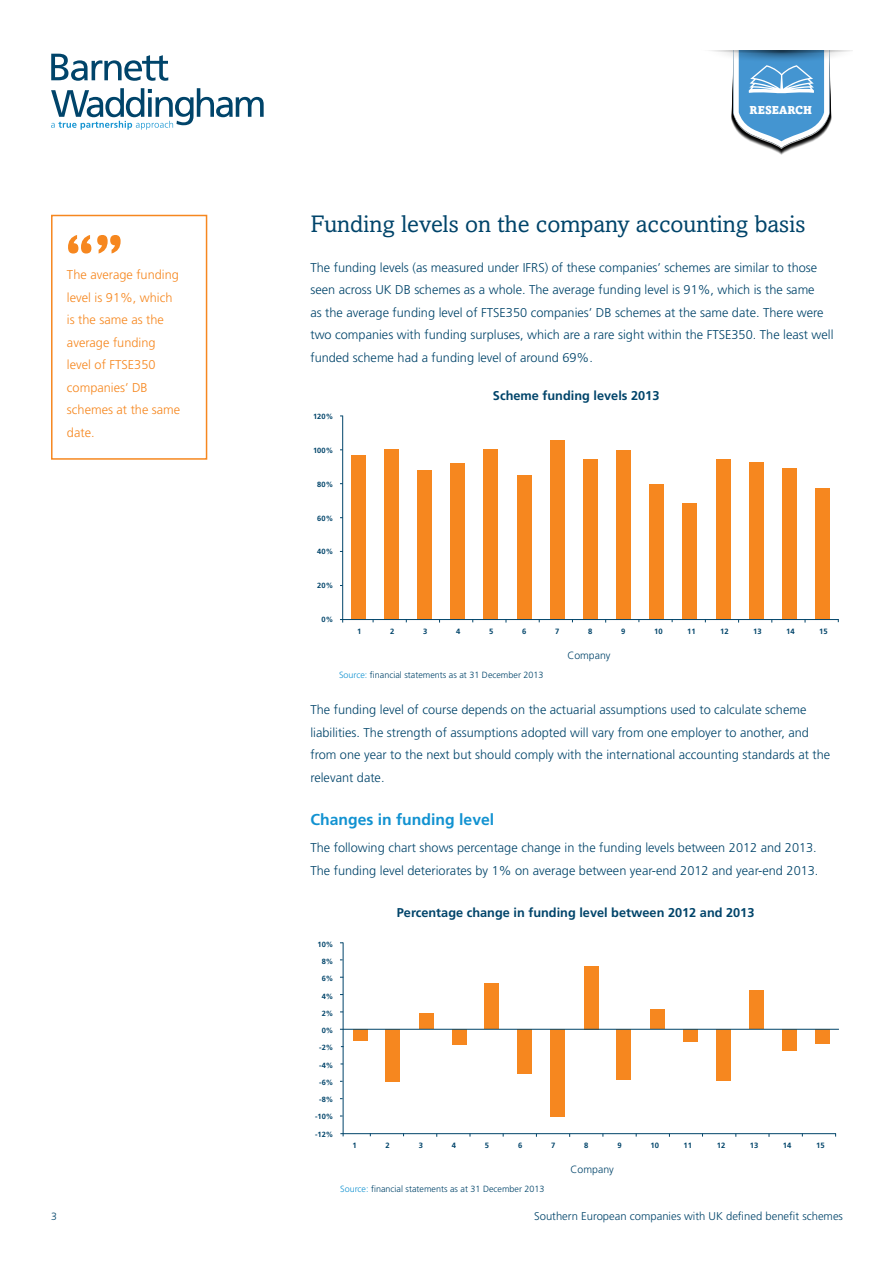
<style>
.page{position:relative;width:893px;height:1263px;background:#fff}
.page>*{position:absolute;margin:0;border:0;box-sizing:border-box;transform-origin:0 0}
.t1{font:24px "Amasis MT Std";color:#00446a}
.t2{font:700 15.75px "Frutiger LT Std";color:#1192d1}
.t3{font:300 12.75px/22.5px "Frutiger LT Std";color:#00446a}
.t4{font:300 12.75px/22.5px "Frutiger LT Std";color:#f6871f}
.t5{font:700 12.75px "Frutiger LT Std";color:#00446a}
.t6{font:900 11.4px "Amasis MT Pro";color:#fff}
.t7{font:300 11.25px "Frutiger LT Std";color:#00446a}
.t8{font:300 10.5px "Frutiger LT Std";color:#00446a}
.t9{font:300 9px "Frutiger LT Std";color:#00446a}
.t10{font:700 7.65px "Frutiger LT Std";color:#00446a}
.t11{font:700 7.5px "Frutiger LT Std";color:#00446a}
.s1{color:#1192d1}
</style>
<div class="page">
<svg style="left:51px;top:54px;width:117px;height:27px"></svg>
<svg style="left:51px;top:88px;width:213px;height:42px"></svg>
<svg style="left:711px;top:50px;width:142px;height:105px"></svg>
<div style="left:815px;top:488px;width:15px;height:132px;background:#f6871f"></div>
<div style="left:782px;top:468px;width:15px;height:152px;background:#f6871f"></div>
<div style="left:749px;top:463px;width:15px;height:156px;background:#f6871f"></div>
<div style="left:716px;top:459px;width:14px;height:161px;background:#f6871f"></div>
<div style="left:682px;top:503px;width:15px;height:117px;background:#f6871f"></div>
<div style="left:649px;top:484px;width:15px;height:136px;background:#f6871f"></div>
<div style="left:616px;top:450px;width:15px;height:170px;background:#f6871f"></div>
<div style="left:583px;top:459px;width:15px;height:161px;background:#f6871f"></div>
<div style="left:550px;top:440px;width:15px;height:180px;background:#f6871f"></div>
<div style="left:517px;top:475px;width:14px;height:145px;background:#f6871f"></div>
<div style="left:483px;top:449px;width:15px;height:171px;background:#f6871f"></div>
<div style="left:450px;top:463px;width:15px;height:157px;background:#f6871f"></div>
<div style="left:417px;top:470px;width:15px;height:150px;background:#f6871f"></div>
<div style="left:384px;top:449px;width:15px;height:171px;background:#f6871f"></div>
<div style="left:351px;top:455px;width:15px;height:165px;background:#f6871f"></div>
<hr style="left:340px;top:619px;width:499px;height:1px;background:#00446a">
<hr style="left:342px;top:416px;width:1px;height:206px;background:#00446a">
<div style="left:51px;top:215px;width:156px;height:245px;border:2px solid #f6871f"></div>
<svg style="left:68px;top:235px;width:53px;height:18px"></svg>
<hr style="left:343px;top:942px;width:1px;height:194px;background:#00446a">
<hr style="left:340px;top:1133px;width:496px;height:1px;background:#00446a">
<div style="left:353px;top:1029px;width:15px;height:11px;background:#f6871f"></div>
<div style="left:385px;top:1029px;width:15px;height:52px;background:#f6871f"></div>
<div style="left:419px;top:1014px;width:15px;height:15px;background:#f6871f"></div>
<div style="left:452px;top:1029px;width:15px;height:15px;background:#f6871f"></div>
<div style="left:484px;top:983px;width:15px;height:46px;background:#f6871f"></div>
<div style="left:517px;top:1029px;width:15px;height:45px;background:#f6871f"></div>
<div style="left:550px;top:1029px;width:15px;height:88px;background:#f6871f"></div>
<div style="left:584px;top:966px;width:15px;height:63px;background:#f6871f"></div>
<div style="left:616px;top:1029px;width:15px;height:51px;background:#f6871f"></div>
<div style="left:650px;top:1010px;width:15px;height:19px;background:#f6871f"></div>
<div style="left:683px;top:1029px;width:14px;height:13px;background:#f6871f"></div>
<div style="left:716px;top:1029px;width:15px;height:52px;background:#f6871f"></div>
<div style="left:749px;top:991px;width:15px;height:38px;background:#f6871f"></div>
<div style="left:782px;top:1029px;width:15px;height:22px;background:#f6871f"></div>
<div style="left:815px;top:1029px;width:15px;height:15px;background:#f6871f"></div>
<hr style="left:340px;top:1029px;width:499px;height:1px;background:#00446a">
<p class="t4" style="left:67px;top:264px;width:115px">The average funding level is 91%, which is the same as the average funding level of FTSE350 companies’ DB schemes at the same date.</p>
<p class="t6" style="left:750px;top:103px;width:64px">RESEARCH</p>
<h1 class="t1" style="left:310px;top:210px;width:497px">Funding levels on the company accounting basis</h1>
<p class="t3" style="left:310px;top:256px;width:525px">The funding levels (as measured under IFRS) of these companies’ schemes are similar to those seen across UK DB schemes as a whole. The average funding level is 91%, which is the same<br>as the average funding level of FTSE350 companies’ DB schemes at the same date. There were two companies with funding surpluses, which are a rare sight within the FTSE350. The least well funded scheme had a funding level of around 69%.</p>
<p class="t11" style="left:313px;top:412px;width:22px">120%</p>
<p class="t11" style="left:313px;top:446px;width:22px">100%</p>
<p class="t11" style="left:317px;top:480px;width:17px">80%</p>
<p class="t11" style="left:317px;top:514px;width:17px">60%</p>
<p class="t11" style="left:317px;top:547px;width:17px">40%</p>
<p class="t11" style="left:317px;top:581px;width:17px">20%</p>
<p class="t11" style="left:321px;top:615px;width:13px">0%</p>
<p class="t5" style="left:493px;top:388px;width:168px">Scheme funding levels 2013</p>
<p class="t10" style="left:357px;top:627px;width:6px">1</p>
<p class="t10" style="left:390px;top:627px;width:6px">2</p>
<p class="t10" style="left:423px;top:627px;width:6px">3</p>
<p class="t10" style="left:456px;top:627px;width:6px">4</p>
<p class="t10" style="left:489px;top:627px;width:6px">5</p>
<p class="t10" style="left:522px;top:627px;width:6px">6</p>
<p class="t10" style="left:555px;top:627px;width:6px">7</p>
<p class="t10" style="left:588px;top:627px;width:6px">8</p>
<p class="t10" style="left:621px;top:627px;width:6px">9</p>
<p class="t10" style="left:654px;top:627px;width:10px">10</p>
<p class="t10" style="left:687px;top:627px;width:10px">11</p>
<p class="t10" style="left:720px;top:627px;width:10px">12</p>
<p class="t10" style="left:753px;top:627px;width:10px">13</p>
<p class="t10" style="left:786px;top:627px;width:10px">14</p>
<p class="t10" style="left:819px;top:627px;width:10px">15</p>
<p class="t8" style="left:567px;top:649px;width:45px">Company</p>
<p class="t9" style="left:339px;top:669px;width:206px"><span class="s1">Source:</span> financial statements as at 31 December 2013</p>
<p class="t3" style="left:310px;top:699px;width:521px">The funding level of course depends on the actuarial assumptions used to calculate scheme liabilities. The strength of assumptions adopted will vary from one employer to another, and from one year to the next but should comply with the international accounting standards at the relevant date.</p>
<p class="t2" style="left:310px;top:811px;width:185px">Changes in funding level</p>
<p class="t3" style="left:310px;top:837px;width:510px">The following chart shows percentage change in the funding levels between 2012 and 2013.<br>The funding level deteriorates by 1% on average between year-end 2012 and year-end 2013.</p>
<p class="t5" style="left:397px;top:905px;width:359px">Percentage change in funding level between 2012 and 2013</p>
<p class="t11" style="left:318px;top:940px;width:17px">10%</p>
<p class="t11" style="left:322px;top:957px;width:13px">8%</p>
<p class="t11" style="left:322px;top:974px;width:13px">6%</p>
<p class="t11" style="left:322px;top:992px;width:13px">4%</p>
<p class="t11" style="left:322px;top:1009px;width:13px">2%</p>
<p class="t11" style="left:322px;top:1026px;width:13px">0%</p>
<p class="t11" style="left:319px;top:1043px;width:16px">-2%</p>
<p class="t11" style="left:319px;top:1061px;width:16px">-4%</p>
<p class="t11" style="left:319px;top:1078px;width:16px">-6%</p>
<p class="t11" style="left:319px;top:1095px;width:16px">-8%</p>
<p class="t11" style="left:315px;top:1112px;width:20px">-10%</p>
<p class="t11" style="left:315px;top:1130px;width:20px">-12%</p>
<p class="t10" style="left:352px;top:1140px;width:6px">1</p>
<p class="t10" style="left:386px;top:1140px;width:6px">2</p>
<p class="t10" style="left:419px;top:1140px;width:6px">3</p>
<p class="t10" style="left:452px;top:1140px;width:6px">4</p>
<p class="t10" style="left:485px;top:1140px;width:6px">5</p>
<p class="t10" style="left:518px;top:1140px;width:6px">6</p>
<p class="t10" style="left:551px;top:1140px;width:6px">7</p>
<p class="t10" style="left:584px;top:1140px;width:6px">8</p>
<p class="t10" style="left:617px;top:1140px;width:6px">9</p>
<p class="t10" style="left:650px;top:1140px;width:10px">10</p>
<p class="t10" style="left:684px;top:1140px;width:10px">11</p>
<p class="t10" style="left:717px;top:1140px;width:10px">12</p>
<p class="t10" style="left:750px;top:1140px;width:10px">13</p>
<p class="t10" style="left:783px;top:1140px;width:10px">14</p>
<p class="t10" style="left:816px;top:1140px;width:10px">15</p>
<p class="t9" style="left:340px;top:1184px;width:206px"><span class="s1">Source:</span> financial statements as at 31 December 2013</p>
<p class="t8" style="left:571px;top:1163px;width:45px">Company</p>
<p class="t8" style="left:51px;top:1210px;width:7px">3</p>
<p class="t7" style="left:534px;top:1210px;width:310px">Southern European companies with UK defined benefit schemes</p>
</div>
